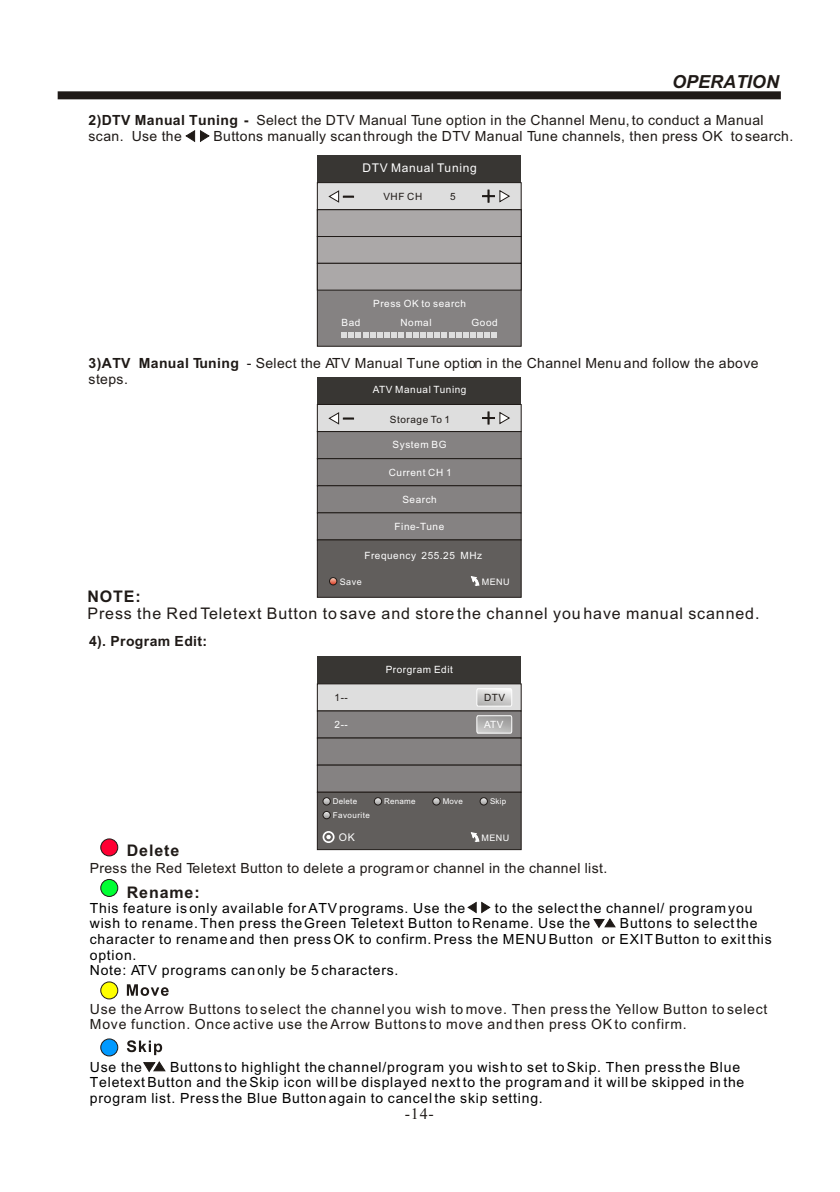
<style>
.page{position:relative;width:840px;height:1192px;background:#fff}
.page>*{position:absolute;margin:0;border:0;box-sizing:border-box;transform-origin:0 0}
.t1{font:20.4px "Avant Garde Bk BT";color:#1f1a17}
.t2{font:italic 700 18px "Arial";color:#1f1a17}
.t3{font:16px "Arial";letter-spacing:.055em;color:#1f1a17}
.t4{font:700 16px "Arial";letter-spacing:.055em;color:#1f1a17}
.t5{font:16px "Times New Roman";color:#1f1a17}
.t6{font:14px/15.6px "Arial";letter-spacing:.055em;color:#000}
.t7{font:14px/15.6px "Arial";letter-spacing:.03em;color:#1f1a17}
.t8{font:14px/15.6px "Arial";letter-spacing:.055em;color:#1f1a17}
.t9{font:700 14px "Arial";letter-spacing:.03em;color:#1f1a17}
.t10{font:12px "Arial";letter-spacing:.055em;color:#fff}
.t11{font:10.6px "Arial";color:#fff}
.t12{font:10px "Arial";letter-spacing:.055em;color:#fff}
.t13{font:10px "Arial";letter-spacing:.055em;color:#1f1a17}
.t14{font:9px "Arial";letter-spacing:.055em;color:#fff}
.t15{font:8px "Arial";letter-spacing:.03em;color:#fff}
.t16{font:8px "Arial";letter-spacing:.055em;color:#fff}
.s1{font-weight:700}
</style>
<div class="page">
<svg style="left:185px;top:130px;width:25px;height:12px"></svg>
<div style="left:58px;top:91px;width:723px;height:8px;background:#1f1a17"></div>
<div style="left:317px;top:377px;width:204px;height:27px;background:#383633"></div>
<div style="left:317px;top:404px;width:204px;height:28px;background:#dedede;border:1px solid #1f1a17"></div>
<div style="left:317px;top:431px;width:204px;height:28px;background:#858282;border:1px solid #1f1a17"></div>
<div style="left:317px;top:458px;width:204px;height:28px;background:#858282;border:1px solid #1f1a17"></div>
<div style="left:317px;top:486px;width:204px;height:27px;background:#858282;border:1px solid #1f1a17"></div>
<div style="left:317px;top:513px;width:204px;height:27px;background:#858282;border:1px solid #1f1a17"></div>
<div style="left:317px;top:540px;width:204px;height:58px;background:#615e5c;border:1px solid #1f1a17"></div>
<svg style="left:330px;top:578px;width:7px;height:7px"></svg>
<div style="left:329px;top:577px;width:8px;height:8px;border:1px solid #1f1a17;border-radius:50%"></div>
<svg style="left:471px;top:576px;width:8px;height:10px"></svg>
<svg style="left:329px;top:412px;width:10px;height:13px"></svg>
<svg style="left:499px;top:412px;width:11px;height:12px"></svg>
<div style="left:317px;top:156px;width:204px;height:27px;background:#383633"></div>
<div style="left:317px;top:182px;width:204px;height:28px;background:#dedede;border:1px solid #1f1a17"></div>
<div style="left:317px;top:210px;width:204px;height:136px;background:#858282"></div>
<svg style="left:329px;top:190px;width:10px;height:13px"></svg>
<svg style="left:499px;top:190px;width:11px;height:12px"></svg>
<div style="left:317px;top:210px;width:204px;height:27px;background:#aba8a8"></div>
<div style="left:317px;top:236px;width:204px;height:28px;background:#aba8a8;border:1px solid #1f1a17"></div>
<div style="left:317px;top:263px;width:204px;height:27px;background:#aba8a8;border:1px solid #1f1a17"></div>
<svg style="left:341px;top:332px;width:156px;height:5px"></svg>
<svg style="left:127px;top:984px;width:42px;height:12px"></svg>
<svg style="left:127px;top:1040px;width:35px;height:15px"></svg>
<div style="left:101px;top:1039px;width:17px;height:17px;background:#09f;border:1px solid #1f1a17;border-radius:50%"></div>
<div style="left:101px;top:879px;width:17px;height:18px;background:#0f3;border:1px solid #1f1a17;border-radius:50%"></div>
<div style="left:101px;top:982px;width:17px;height:17px;background:#ff0;border:1px solid #1f1a17;border-radius:50%"></div>
<svg style="left:594px;top:918px;width:22px;height:10px"></svg>
<svg style="left:467px;top:902px;width:24px;height:11px"></svg>
<svg style="left:143px;top:1061px;width:23px;height:11px"></svg>
<div style="left:101px;top:839px;width:17px;height:17px;background:#f03;border:1px solid #1f1a17;border-radius:50%"></div>
<div style="left:317px;top:657px;width:204px;height:27px;background:#383633"></div>
<div style="left:317px;top:684px;width:204px;height:27px;background:#dedede;border:1px solid #1f1a17"></div>
<div style="left:317px;top:711px;width:204px;height:27px;background:#858282;border:1px solid #1f1a17"></div>
<div style="left:317px;top:738px;width:204px;height:27px;background:#858282;border:1px solid #1f1a17"></div>
<div style="left:317px;top:765px;width:204px;height:27px;background:#858282;border:1px solid #1f1a17"></div>
<svg style="left:476px;top:688px;width:36px;height:19px"></svg>
<svg style="left:476px;top:715px;width:36px;height:19px"></svg>
<div style="left:317px;top:792px;width:204px;height:58px;background:#615e5c;border:1px solid #1f1a17"></div>
<svg style="left:323px;top:798px;width:7px;height:7px"></svg>
<div style="left:323px;top:797px;width:8px;height:8px;border:1px solid #1f1a17;border-radius:50%"></div>
<svg style="left:471px;top:832px;width:8px;height:10px"></svg>
<div style="left:323px;top:831px;width:12px;height:12px;border:2px solid #fff;border-radius:50%"></div>
<svg style="left:327px;top:835px;width:3px;height:4px"></svg>
<svg style="left:374px;top:799px;width:8px;height:6px"></svg>
<div style="left:374px;top:797px;width:8px;height:8px;border:1px solid #1f1a17;border-radius:50%"></div>
<svg style="left:433px;top:798px;width:7px;height:7px"></svg>
<div style="left:433px;top:797px;width:7px;height:8px;border:1px solid #1f1a17;border-radius:50%"></div>
<svg style="left:480px;top:798px;width:7px;height:7px"></svg>
<div style="left:480px;top:797px;width:8px;height:8px;border:1px solid #1f1a17;border-radius:50%"></div>
<svg style="left:323px;top:811px;width:7px;height:8px"></svg>
<div style="left:323px;top:811px;width:8px;height:8px;border:1px solid #1f1a17;border-radius:50%"></div>
<p class="t2" style="left:672px;top:75px;width:108px">OPERATION</p>
<p class="t7" style="left:89px;top:114px;width:677px"><span class="s1">2)DTV Manual Tuning -</span> Select the DTV Manual Tune option in the Channel Menu, to conduct a Manual scan. Use the</p>
<p class="t7" style="left:213px;top:129px;width:581px">Buttons manually scan through the DTV Manual Tune channels, then press OK to search.</p>
<p class="t10" style="left:363px;top:163px;width:116px">DTV Manual Tuning</p>
<p class="t13" style="left:383px;top:192px;width:40px">VHF CH</p>
<p class="t13" style="left:450px;top:192px;width:7px">5</p>
<h1 class="t1" style="left:343px;top:177px;width:12px">_</h1>
<h1 class="t1" style="left:480px;top:187px;width:18px">+</h1>
<p class="t12" style="left:373px;top:300px;width:94px">Press OK to search</p>
<p class="t12" style="left:341px;top:319px;width:20px">Bad</p>
<p class="t12" style="left:400px;top:319px;width:33px">Nomal</p>
<p class="t12" style="left:472px;top:319px;width:28px">Good</p>
<p class="t7" style="left:89px;top:357px;width:671px"><span class="s1">3)ATV Manual Tuning</span> - Select the ATV Manual Tune option in the Channel Menu and follow the above steps.</p>
<p class="t12" style="left:373px;top:386px;width:95px">ATV Manual Tuning</p>
<p class="t13" style="left:390px;top:416px;width:62px">Storage To 1</p>
<p class="t12" style="left:393px;top:440px;width:55px">System BG</p>
<p class="t12" style="left:389px;top:469px;width:64px">Current CH 1</p>
<p class="t12" style="left:402px;top:496px;width:36px">Search</p>
<p class="t12" style="left:395px;top:523px;width:51px">Fine-Tune</p>
<p class="t12" style="left:364px;top:552px;width:119px">Frequency 255.25 MHz</p>
<p class="t14" style="left:340px;top:578px;width:24px">Save</p>
<p class="t14" style="left:482px;top:578px;width:29px">MENU</p>
<h1 class="t1" style="left:343px;top:399px;width:12px">_</h1>
<h1 class="t1" style="left:480px;top:409px;width:18px">+</h1>
<p class="t4" style="left:87px;top:590px;width:55px">NOTE:</p>
<p class="t3" style="left:87px;top:608px;width:674px">Press the Red Teletext Button to save and store the channel you have manual scanned.</p>
<p class="t9" style="left:89px;top:635px;width:120px">4). Program Edit:</p>
<p class="t12" style="left:386px;top:666px;width:69px">Prorgram Edit</p>
<p class="t13" style="left:335px;top:694px;width:15px">1--</p>
<p class="t13" style="left:484px;top:694px;width:23px">DTV</p>
<p class="t12" style="left:335px;top:721px;width:15px">2--</p>
<p class="t12" style="left:484px;top:721px;width:21px">ATV</p>
<p class="t15" style="left:384px;top:798px;width:33px">Rename</p>
<p class="t15" style="left:443px;top:798px;width:22px">Move</p>
<p class="t15" style="left:490px;top:798px;width:18px">Skip</p>
<p class="t15" style="left:333px;top:798px;width:26px">Delete</p>
<p class="t11" style="left:339px;top:833px;width:17px">OK</p>
<p class="t14" style="left:481px;top:834px;width:29px">MENU</p>
<p class="t16" style="left:333px;top:812px;width:38px">Favourite</p>
<p class="t4" style="left:127px;top:845px;width:54px">Delete</p>
<p class="t7" style="left:90px;top:862px;width:519px">Press the Red Teletext Button to delete a program or channel in the channel list.</p>
<p class="t4" style="left:127px;top:886px;width:74px">Rename:</p>
<p class="t6" style="left:90px;top:901px;width:377px">This feature is only available for ATV programs. Use the</p>
<p class="t6" style="left:90px;top:901px;width:664px;text-indent:405px">to the select the channel/ program you wish to rename. Then press the Green Teletext Button to Rename. Use the</p>
<p class="t6" style="left:90px;top:917px;width:684px;text-indent:530px">Buttons to select the character to rename and then press OK to confirm. Press the MENU Button or EXIT Button to exit this option.<br>Note: ATV programs can only be 5 characters.</p>
<p class="t8" style="left:90px;top:1002px;width:679px">Use the Arrow Buttons to select the channel you wish to move. Then press the Yellow Button to select<br>Move function. Once active use the Arrow Buttons to move and then press OK to confirm.</p>
<p class="t6" style="left:90px;top:1060px;width:54px">Use the</p>
<p class="t6" style="left:90px;top:1060px;width:656px;text-indent:80px">Buttons to highlight the channel/program you wish to set to Skip. Then press the Blue<br>Teletext Button and the Skip icon will be displayed next to the program and it will be skipped in the program list. Press the Blue Button again to cancel the skip setting.</p>
<p class="t5" style="left:405px;top:1108px;width:31px">-14-</p>
</div>
